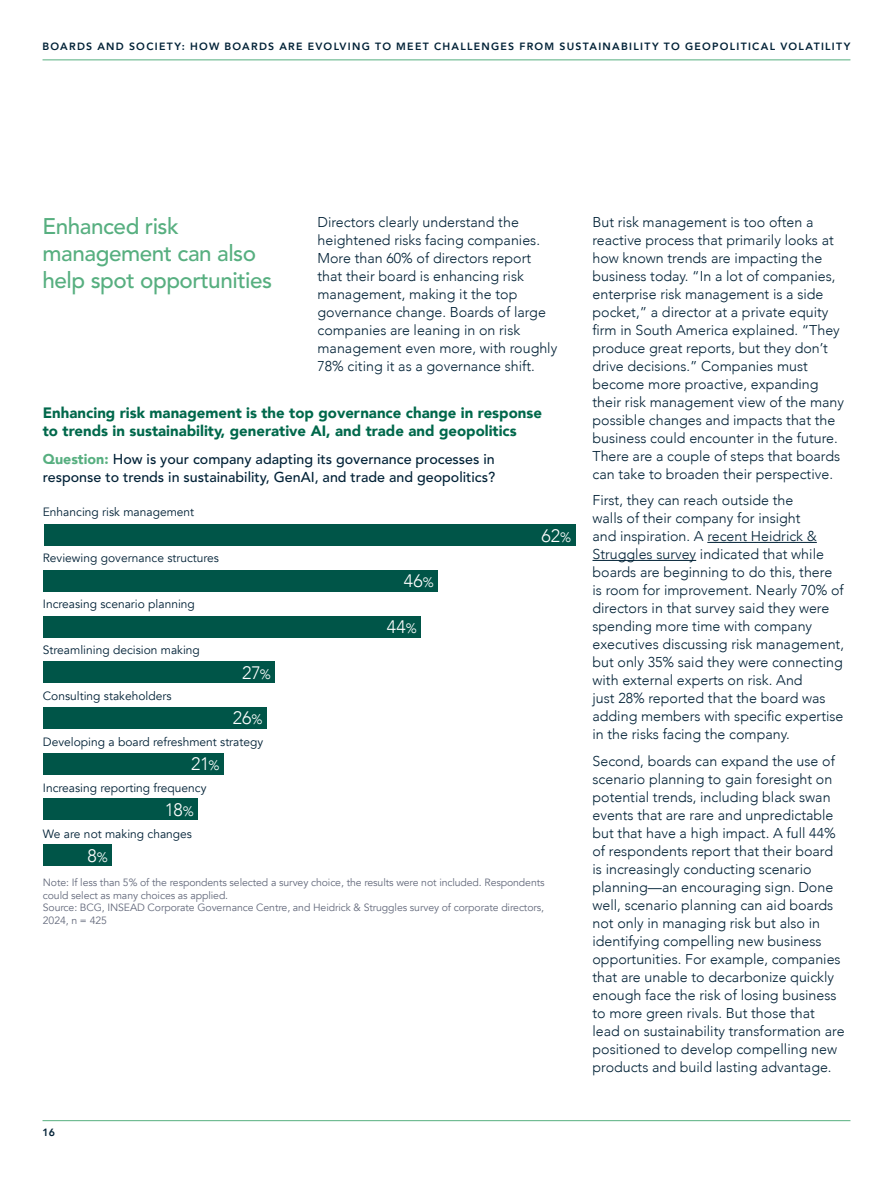
<style>
.page{position:relative;width:893px;height:1188px;background:#fff}
.page>*{position:absolute;margin:0;border:0;box-sizing:border-box;transform-origin:0 0}
.t1{font:500 22.5px/27px "Avenir";letter-spacing:-.02em;color:#57af80}
.t2{font:300 18px "Avenir";letter-spacing:-.005em;color:#fff}
.t3{font:900 15px/18px "Avenir";color:#00684b}
.t4{font:300 14.25px/18px "Avenir";color:#002136}
.t5{font:500 14.25px/18px "Avenir";color:#002136}
.t6{font:12px "Avenir";color:#002136}
.t7{font:10.5px/12.6px "Avenir";letter-spacing:-.01em;color:#646a7c}
.t8{font:800 10.5px "Avenir";letter-spacing:.12em;color:#002136}
.s1{font-weight:900;color:#57af80}
.s2{font-size:13.5px}
</style>
<div class="page">
<hr style="left:43px;top:59px;width:807px;height:1px;background:#57af80">
<hr style="left:707px;top:542px;width:110px;height:1px;background:#002136">
<hr style="left:592px;top:560px;width:104px;height:1px;background:#002136">
<div style="left:44px;top:525px;width:531px;height:21px;background:#005548"></div>
<div style="left:44px;top:707px;width:223px;height:22px;background:#005548"></div>
<div style="left:44px;top:753px;width:180px;height:21px;background:#005548"></div>
<div style="left:44px;top:799px;width:154px;height:21px;background:#005548"></div>
<div style="left:44px;top:845px;width:68px;height:21px;background:#005548"></div>
<div style="left:44px;top:616px;width:377px;height:21px;background:#005548"></div>
<div style="left:44px;top:570px;width:394px;height:22px;background:#005548"></div>
<div style="left:44px;top:662px;width:231px;height:21px;background:#005548"></div>
<hr style="left:43px;top:1120px;width:807px;height:1px;background:#57af80">
<p class="t8" style="left:43px;top:38px;width:809px">BOARDS AND SOCIETY: HOW BOARDS ARE EVOLVING TO MEET CHALLENGES FROM SUSTAINABILITY TO GEOPOLITICAL VOLATILITY</p>
<h1 class="t1" style="left:43px;top:214px;width:231px">Enhanced risk management can also help spot opportunities</h1>
<p class="t4" style="left:317px;top:213px;width:241px">Directors clearly understand the heightened risks facing companies.<br>More than 60% of directors report that their board is enhancing risk management, making it the top governance change. Boards of large companies are leaning in on risk management even more, with roughly 78% citing it as a governance shift.</p>
<p class="t4" style="left:592px;top:213px;width:253px">But risk management is too often a reactive process that primarily looks at how known trends are impacting the business today. “In a lot of companies, enterprise risk management is a side pocket,” a director at a private equity firm in South America explained. “They produce great reports, but they don’t drive decisions.” Companies must become more proactive, expanding their risk management view of the many possible changes and impacts that the business could encounter in the future.<br>There are a couple of steps that boards can take to broaden their perspective.</p>
<p class="t4" style="left:592px;top:491px;width:253px">First, they can reach outside the<br>walls of their company for insight<br>and inspiration. A recent Heidrick &amp; Struggles survey indicated that while boards are beginning to do this, there is room for improvement. Nearly 70% of directors in that survey said they were spending more time with company executives discussing risk management, but only 35% said they were connecting with external experts on risk. And<br>just 28% reported that the board was adding members with specific expertise in the risks facing the company.</p>
<p class="t4" style="left:592px;top:752px;width:254px">Second, boards can expand the use of scenario planning to gain foresight on potential trends, including black swan events that are rare and unpredictable but that have a high impact. A full 44% of respondents report that their board is increasingly conducting scenario planning—an encouraging sign. Done well, scenario planning can aid boards not only in managing risk but also in identifying compelling new business opportunities. For example, companies that are unable to decarbonize quickly enough face the risk of losing business to more green rivals. But those that lead on sustainability transformation are positioned to develop compelling new products and build lasting advantage.</p>
<p class="t3" style="left:43px;top:403px;width:501px">Enhancing risk management is the top governance change in response to trends in sustainability, generative AI, and trade and geopolitics</p>
<p class="t5" style="left:43px;top:451px;width:454px"><span class="s1">Question:</span> How is your company adapting its governance processes in response to trends in sustainability, GenAI, and trade and geopolitics?</p>
<p class="t6" style="left:43px;top:505px;width:153px">Enhancing risk management</p>
<p class="t6" style="left:43px;top:551px;width:178px">Reviewing governance structures</p>
<p class="t6" style="left:43px;top:597px;width:154px">Increasing scenario planning</p>
<p class="t6" style="left:43px;top:643px;width:159px">Streamlining decision making</p>
<p class="t6" style="left:43px;top:689px;width:130px">Consulting stakeholders</p>
<p class="t6" style="left:43px;top:735px;width:222px">Developing a board refreshment strategy</p>
<p class="t6" style="left:43px;top:781px;width:165px">Increasing reporting frequency</p>
<p class="t6" style="left:43px;top:827px;width:151px">We are not making changes</p>
<p class="t2" style="left:541px;top:525px;width:31px">62<span class="s2">%</span></p>
<p class="t2" style="left:404px;top:570px;width:32px">46<span class="s2">%</span></p>
<p class="t2" style="left:387px;top:616px;width:32px">44<span class="s2">%</span></p>
<p class="t2" style="left:242px;top:662px;width:30px">27<span class="s2">%</span></p>
<p class="t2" style="left:233px;top:708px;width:31px">26<span class="s2">%</span></p>
<p class="t2" style="left:191px;top:753px;width:30px">21<span class="s2">%</span></p>
<p class="t2" style="left:165px;top:799px;width:30px">18<span class="s2">%</span></p>
<p class="t2" style="left:88px;top:845px;width:22px">8<span class="s2">%</span></p>
<p class="t7" style="left:43px;top:876px;width:503px">Note: If less than 5% of the respondents selected a survey choice, the results were not included. Respondents could select as many choices as applied.<br>Source: BCG, INSEAD Corporate Governance Centre, and Heidrick &amp; Struggles survey of corporate directors, 2024, n = 425</p>
<p class="t8" style="left:43px;top:1124px;width:14px">16</p>
</div>
